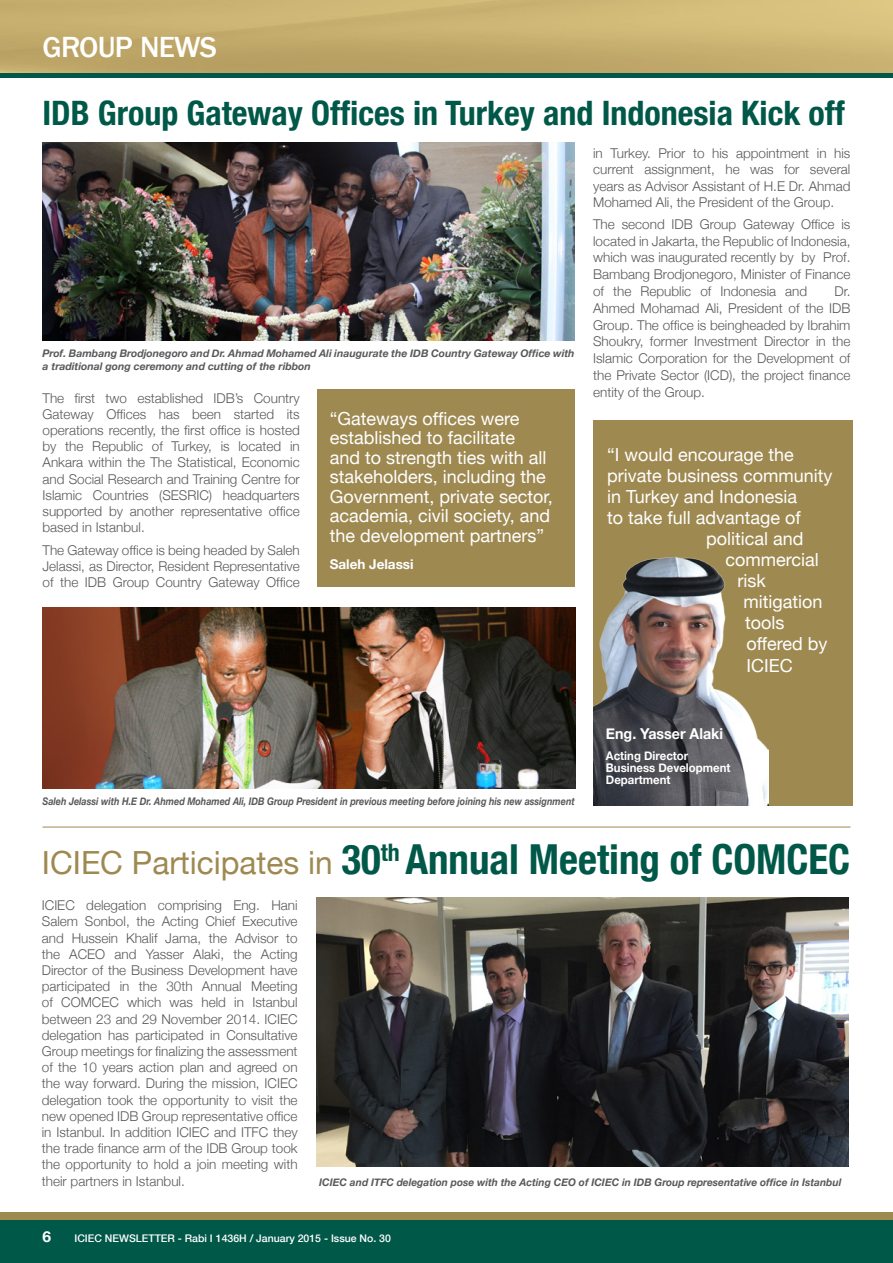
<style>
.page{position:relative;width:893px;height:1263px;background:#fff}
.page>*{position:absolute;margin:0;border:0;box-sizing:border-box;transform-origin:0 0}
.t1{font:700 condensed 41.4px "Helvetica Neue";color:#005848}
.t2{font:700 condensed 33.6px "Helvetica Neue";color:#005848}
.t3{font:500 30px "ITC Franklin Gothic Std";letter-spacing:-.025em;color:#fff}
.t4{font:18px/19.5px "Helvetica Neue";color:#fff}
.t5{font:700 15px "Helvetica Neue";color:#fff;scale:.95 1}
.t6{font:700 15px "Helvetica Neue";color:#fff;scale:1.04 1}
.t7{font:300 13.5px/16.2px "Helvetica Neue";color:#58595b;text-align:justify}
.t8{font:700 13.5px "Helvetica Neue";color:#fff}
.t9{font:700 12px/12px "Helvetica Neue";color:#fff;scale:.95 1}
.t10{font:italic 700 10.5px/12.6px "Helvetica Neue";color:#58595b}
.t11{font:italic 700 10.5px "Helvetica Neue";color:#58595b;scale:.86 1}
.t12{font:500 10.5px "Helvetica Neue";color:#fff}
.s1{font-weight:400;font-stretch:normal;font-size:31.95px;color:#9e8951}
</style>
<div class="page">
<div style="left:0;top:31px;width:893px;height:47px;background:linear-gradient(to right,#005848,#005848)"></div>
<div style="left:0;top:1212px;width:893px;height:47px;background:#9e8951"></div>
<div style="left:0;top:1220px;width:893px;height:43px;background:#005848"></div>
<img style="left:0;top:0;width:893px;height:72px">
<img style="left:43px;top:608px;width:532px;height:181px">
<div style="left:317px;top:390px;width:257px;height:197px;background:#9e8951"></div>
<img style="left:43px;top:143px;width:532px;height:197px">
<hr style="left:43px;top:827px;width:807px;height:1px;background:#9e8951">
<img style="left:317px;top:897px;width:532px;height:270px">
<div style="left:593px;top:420px;width:260px;height:385px;background:#9e8951"></div>
<img style="left:593px;top:556px;width:176px;height:249px">
<h3 class="t3" style="left:43px;top:30px;width:176px">GROUP NEWS</h3>
<h2 class="t2" style="left:43px;top:93px;width:804px">IDB Group Gateway Offices in Turkey and Indonesia Kick off</h2>
<p class="t10" style="left:43px;top:347px;width:534px">Prof. Bambang Brodjonegoro and Dr. Ahmad Mohamed Ali inaugurate the IDB Country Gateway Office with a traditional gong ceremony and cutting of the ribbon</p>
<p class="t7" style="left:43px;top:389px;width:259px">The first two established IDB’s Country Gateway Offices has been started its operations recently, the first office is hosted by the Republic of Turkey, is located in Ankara within the The Statistical, Economic and Social Research and Training Centre for Islamic Countries (SESRIC) headquarters supported by another representative office based in Istanbul.</p>
<p class="t7" style="left:43px;top:542px;width:259px">The Gateway office is being headed by Saleh Jelassi, as Director, Resident Representative of the IDB Group Country Gateway Office</p>
<h3 class="t4" style="left:330px;top:408px;width:225px">“Gateways offices were established to facilitate<br>and to strength ties with all stakeholders, including the<br>Government, private sector, academia, civil society, and the development partners”</h3>
<p class="t8" style="left:330px;top:556px;width:85px">Saleh Jelassi</p>
<p class="t7" style="left:593px;top:145px;width:259px">in Turkey. Prior to his appointment in his current assignment, he was for several years as Advisor Assistant of H.E Dr. Ahmad Mohamed Ali, the President of the Group.</p>
<p class="t7" style="left:593px;top:216px;width:259px;line-height:16.6px">The second IDB Group Gateway Office is located in Jakarta, the Republic of Indonesia, which was inaugurated recently by by Prof.<br>Bambang Brodjonegoro, Minister of Finance of the Republic of Indonesia and</p>
<p class="t7" style="left:593px;top:283px;width:259px;line-height:16.8px;text-indent:241px">Dr.<br>Ahmed Mohamad Ali, President of the IDB Group. The office is beingheaded by Ibrahim Shoukry, former Investment Director in the Islamic Corporation for the Development of the Private Sector (ICD), the project finance entity of the Group.</p>
<h3 class="t4" style="left:607px;top:445px;width:188px">“I would encourage the</h3>
<h3 class="t4" style="left:607px;top:466px;width:227px">private business community</h3>
<h3 class="t4" style="left:607px;top:487px;width:192px">in Turkey and Indonesia</h3>
<h3 class="t4" style="left:607px;top:508px;width:195px">to take full advantage of</h3>
<h3 class="t4" style="left:706px;top:529px;width:99px">political and</h3>
<h3 class="t4" style="left:725px;top:550px;width:95px">commercial</h3>
<h3 class="t4" style="left:737px;top:571px;width:30px">risk</h3>
<h3 class="t4" style="left:743px;top:592px;width:81px">mitigation</h3>
<h3 class="t4" style="left:745px;top:613px;width:41px">tools</h3>
<h3 class="t4" style="left:746px;top:634px;width:83px">offered by</h3>
<h3 class="t4" style="left:746px;top:655px;width:48px">ICIEC</h3>
<p class="t11" style="left:43px;top:795px;width:620px">Saleh Jelassi with H.E Dr. Ahmed Mohamed Ali, IDB Group President in previous meeting before joining his new assignment</p>
<p class="t5" style="left:606px;top:724px;width:125px">Eng. Yasser Alaki</p>
<p class="t9" style="left:606px;top:749px;width:133px">Acting Director<br>Business Development<br>Department</p>
<h1 class="t1" style="left:42px;top:834px;width:810px"><span class="s1">ICIEC Participates in</span> 30<sup>th</sup> Annual Meeting of COMCEC</h1>
<p class="t7" style="left:42px;top:897px;width:257px">ICIEC delegation comprising Eng. Hani Salem Sonbol, the Acting Chief Executive and Hussein Khalif Jama, the Advisor to the ACEO and Yasser Alaki, the Acting Director of the Business Development have participated in the 30th Annual Meeting of COMCEC which was held in Istanbul between 23 and 29 November 2014. ICIEC delegation has participated in Consultative Group meetings for finalizing the assessment of the 10 years action plan and agreed on the way forward. During the mission, ICIEC delegation took the opportunity to visit the new opened IDB Group representative office in Istanbul. In addition ICIEC and ITFC they the trade finance arm of the IDB Group took the opportunity to hold a join meeting with their partners in Istanbul.</p>
<p class="t10" style="left:319px;top:1175px;width:524px">ICIEC and ITFC delegation pose with the Acting CEO of ICIEC in IDB Group representative office in Istanbul</p>
<p class="t6" style="left:43px;top:1227px;width:10px">6</p>
<p class="t12" style="left:74px;top:1232px;width:318px">ICIEC NEWSLETTER - Rabi I 1436H / January 2015 - Issue No. 30</p>
</div>
